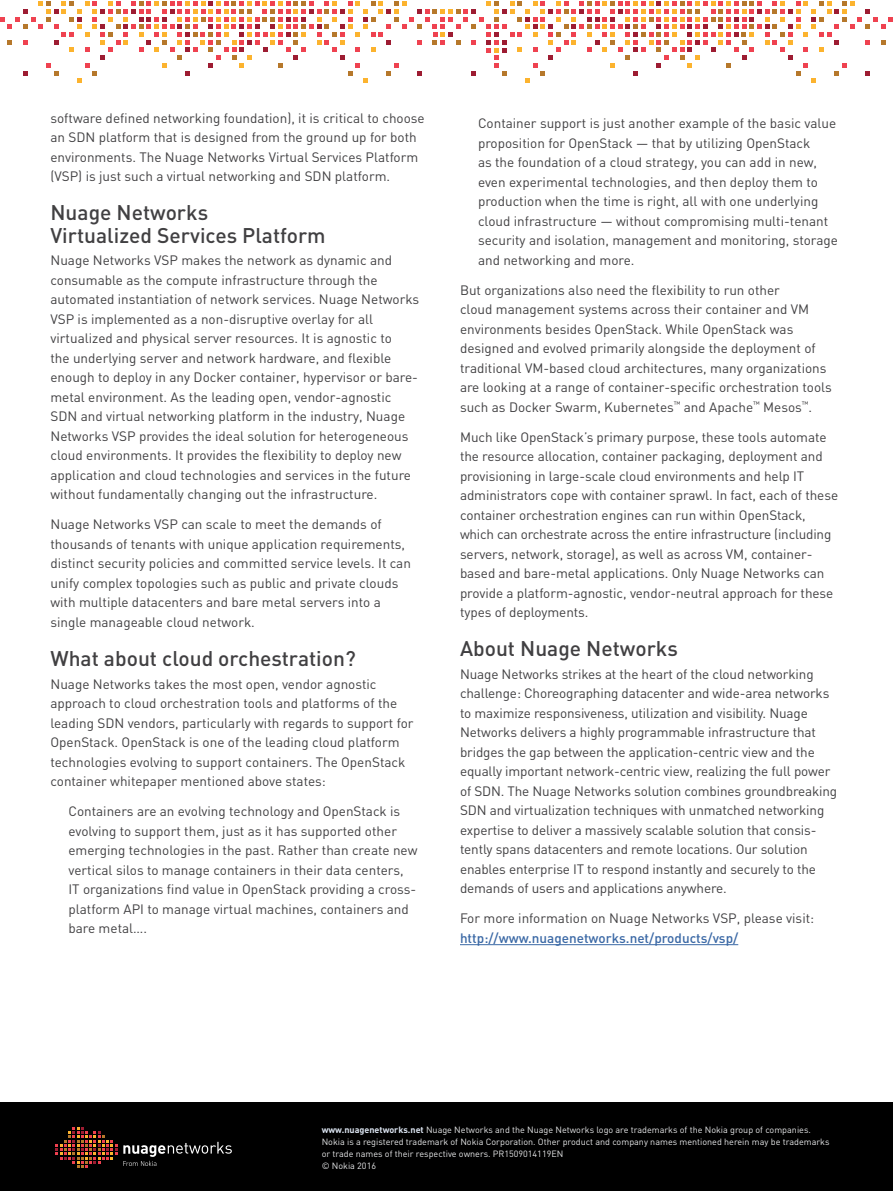
<style>
.page{position:relative;width:893px;height:1191px;background:#fff}
.page>*{position:absolute;margin:0;border:0;box-sizing:border-box;transform-origin:0 0}
.t1{font:500 21px/22.5px "DIN";color:#414042}
.t2{font:13.5px/19.5px "DIN";color:#414042}
.t3{font:500 13.5px "DIN";color:#3a68a5}
.t4{font:9px/12px "DIN";color:#e6e7e8}
.s1{font-weight:700;color:#dce5f2}
</style>
<div class="page">
<svg style="left:0;top:1px;width:893px;height:82px"></svg>
<div style="left:0;top:1102px;width:893px;height:89px;background:#000"></div>
<svg style="left:56px;top:1127px;width:61px;height:40px"></svg>
<svg style="left:123px;top:1141px;width:109px;height:25px"></svg>
<hr style="left:460px;top:944px;width:278px;height:1px;background:#3a68a5">
<p class="t2" style="left:50px;top:108px;width:376px">software defined networking foundation), it is critical to choose an SDN platform that is designed from the ground up for both environments. The Nuage Networks Virtual Services Platform (VSP) is just such a virtual networking and SDN platform.</p>
<h1 class="t1" style="left:50px;top:201px;width:277px">Nuage Networks<br>Virtualized Services Platform</h1>
<p class="t2" style="left:50px;top:250px;width:370px">Nuage Networks VSP makes the network as dynamic and consumable as the compute infrastructure through the automated instantiation of network services. Nuage Networks VSP is implemented as a non-disruptive overlay for all virtualized and physical server resources. It is agnostic to<br>the underlying server and network hardware, and flexible enough to deploy in any Docker container, hypervisor or bare&shy;metal environment. As the leading open, vendor-agnostic SDN and virtual networking platform in the industry, Nuage Networks VSP provides the ideal solution for heterogeneous cloud environments. It provides the flexibility to deploy new application and cloud technologies and services in the future without fundamentally changing out the infrastructure.</p>
<p class="t2" style="left:50px;top:514px;width:362px">Nuage Networks VSP can scale to meet the demands of thousands of tenants with unique application requirements, distinct security policies and committed service levels. It can unify complex topologies such as public and private clouds with multiple datacenters and bare metal servers into a single manageable cloud network.</p>
<h1 class="t1" style="left:50px;top:646px;width:307px">What about cloud orchestration?</h1>
<p class="t2" style="left:50px;top:673px;width:365px">Nuage Networks takes the most open, vendor agnostic approach to cloud orchestration tools and platforms of the leading SDN vendors, particularly with regards to support for OpenStack. OpenStack is one of the leading cloud platform technologies evolving to support containers. The OpenStack container whitepaper mentioned above states:</p>
<p class="t2" style="left:68px;top:801px;width:350px">Containers are an evolving technology and OpenStack is evolving to support them, just as it has supported other emerging technologies in the past. Rather than create new vertical silos to manage containers in their data centers, IT organizations find value in OpenStack providing a cross&shy;platform API to manage virtual machines, containers and bare metal….</p>
<p class="t2" style="left:478px;top:113px;width:362px">Container support is just another example of the basic value proposition for OpenStack — that by utilizing OpenStack<br>as the foundation of a cloud strategy, you can add in new, even experimental technologies, and then deploy them to production when the time is right, all with one underlying cloud infrastructure — without compromising multi-tenant security and isolation, management and monitoring, storage and networking and more.</p>
<p class="t2" style="left:460px;top:280px;width:373px">But organizations also need the flexibility to run other<br>cloud management systems across their container and VM environments besides OpenStack. While OpenStack was designed and evolved primarily alongside the deployment of traditional VM-based cloud architectures, many organizations are looking at a range of container-specific orchestration tools such as Docker Swarm, Kubernetes<sup>™</sup> and Apache<sup>™</sup> Mesos<sup>™</sup>.</p>
<p class="t2" style="left:460px;top:427px;width:380px">Much like OpenStack’s primary purpose, these tools automate the resource allocation, container packaging, deployment and provisioning in large-scale cloud environments and help IT administrators cope with container sprawl. In fact, each of these container orchestration engines can run within OpenStack, which can orchestrate across the entire infrastructure (including servers, network, storage), as well as across VM, container&shy;based and bare-metal applications. Only Nuage Networks can provide a platform-agnostic, vendor-neutral approach for these types of deployments.</p>
<h1 class="t1" style="left:460px;top:636px;width:219px">About Nuage Networks</h1>
<p class="t2" style="left:460px;top:664px;width:379px">Nuage Networks strikes at the heart of the cloud networking challenge: Choreographing datacenter and wide-area networks to maximize responsiveness, utilization and visibility. Nuage Networks delivers a highly programmable infrastructure that bridges the gap between the application-centric view and the equally important network-centric view, realizing the full power of SDN. The Nuage Networks solution combines groundbreaking SDN and virtualization techniques with unmatched networking expertise to deliver a massively scalable solution that consis&shy;tently spans datacenters and remote locations. Our solution enables enterprise IT to respond instantly and securely to the demands of users and applications anywhere.</p>
<p class="t2" style="left:460px;top:908px;width:356px">For more information on Nuage Networks VSP, please visit:</p>
<p class="t3" style="left:460px;top:929px;width:280px">http://www.nuagenetworks.net/products/vsp/</p>
<p class="t4" style="left:322px;top:1123px;width:509px"><span class="s1">www.nuagenetworks.net</span> Nuage Networks and the Nuage Networks logo are trademarks of the Nokia group of companies.<br>Nokia is a registered trademark of Nokia Corporation. Other product and company names mentioned herein may be trademarks or trade names of their respective owners. PR1509014119EN<br>© Nokia 2016</p>
</div>
